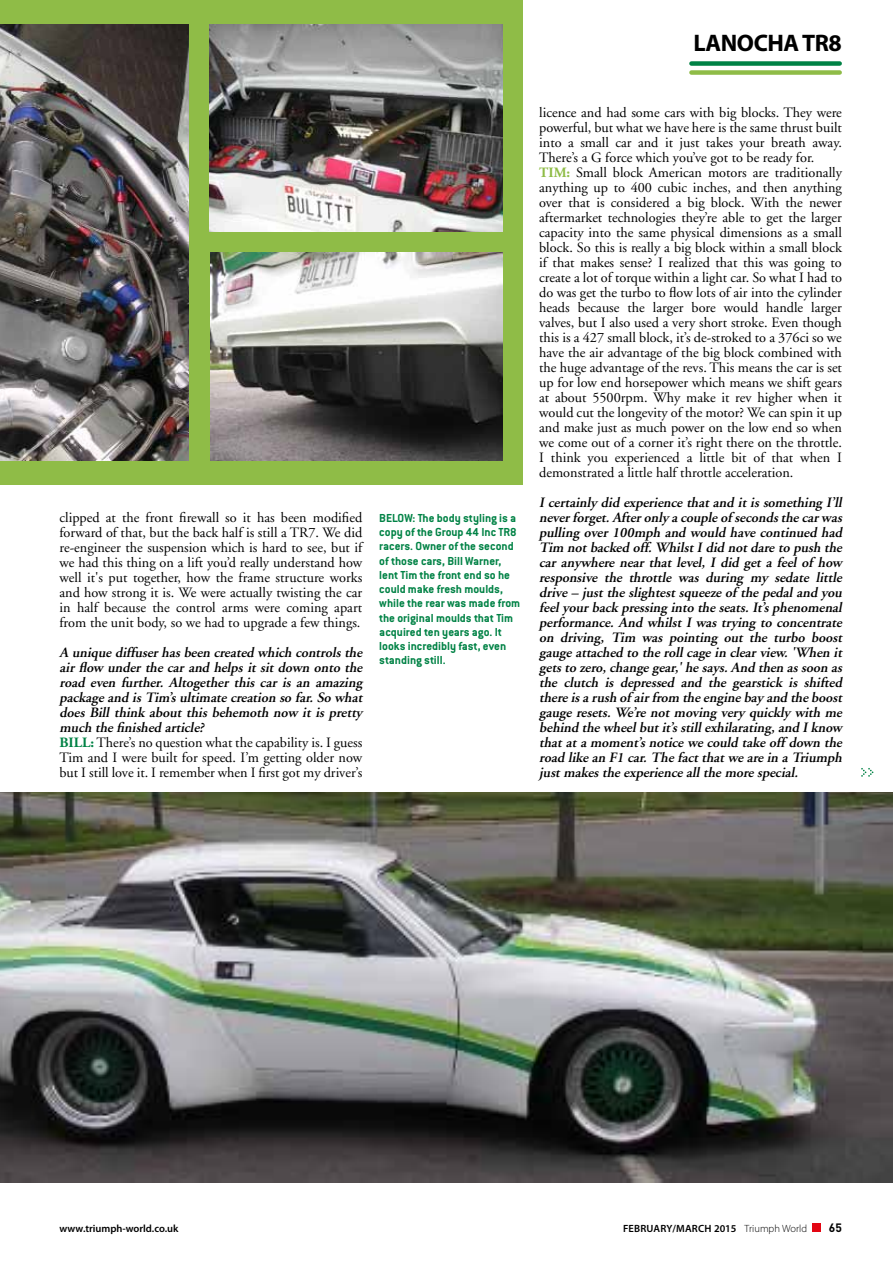
<style>
.page{position:relative;width:893px;height:1263px;background:#fff}
.page>*{position:absolute;margin:0;border:0;box-sizing:border-box;transform-origin:0 0}
.t1{font:700 24px "Myriad";letter-spacing:-.02em;color:#000}
.t2{font:14.25px/15px "Adobe Garamond";color:#000;text-align:justify}
.t3{font:italic 600 14.25px/15px "Adobe Garamond";color:#000}
.t4{font:700 12.75px/14.2px "Conduit ITC";color:#008245}
.t5{font:700 12px "DIN";color:#000}
.t6{font:600 10.5px "Myriad Pro";letter-spacing:.01em;color:#000}
.s1{font-weight:700;font-style:normal;color:#008245}
.s2{font-weight:400;font-style:normal}
.s3{font-weight:700;color:#8fbc47}
.s4{font-weight:300}
</style>
<div class="page">
<div style="left:813px;top:1223px;width:8px;height:9px;background:#e30613"></div>
<div style="left:691px;top:61px;width:149px;height:5px;background:#008245"></div>
<div style="left:691px;top:70px;width:149px;height:5px;background:#8fbc47"></div>
<div style="left:0;top:0;width:522px;height:485px;background:#8fbc47"></div>
<svg style="left:861px;top:768px;width:12px;height:9px"></svg>
<img style="left:209px;top:24px;width:293px;height:208px">
<img style="left:211px;top:253px;width:291px;height:207px">
<img style="left:0;top:24px;width:189px;height:436px">
<img style="left:0;top:793px;width:893px;height:389px">
<h1 class="t1" style="left:694px;top:31px;width:150px">LANOCHA TR8</h1>
<p class="t2" style="left:60px;top:510px;width:304px">clipped at the front firewall so it has been modified forward of that, but the back half is still a TR7. We did re-engineer the suspension which is hard to see, but if we had this thing on a lift you’d really understand how well it's put together, how the frame structure works and how strong it is. We were actually twisting the car in half because the control arms were coming apart from the unit body, so we had to upgrade a few things.</p>
<p class="t3" style="left:60px;top:645px;width:307px">A unique diffuserhasbeen created which controlsthe air flow under the car and help s it sit down onto the road even further. Altogether this car is an amazing p ackage and is Tim’s ultimate creation so far. So what does Bill think about this behemoth now it is p retty much the finished article?<br><span class="s1">BILL:</span> <span class="s2">There’s no question what the capability is. I guess Tim and I were built for speed. I’m getting older now but I still love it. I remember when I first got my driver’s</span></p>
<p class="t4" style="left:379px;top:510px;width:142px">BELOW: The body styling is a copy of the Group 44 Inc TR8 racers. Owner of the second of those cars, Bill Warner, lent Tim the front end so he could make fresh moulds, while the rear was made from the original moulds that Tim acquired ten years ago. It looks incredibly fast, even standing still.</p>
<p class="t2" style="left:539px;top:105px;width:304px;text-align:left">licence and had some cars with big blocks. They were powerful, but what we have here is the same thrust built into a small car and it just takes your breath away.<br>There’s a G force which you’ve got to be ready for.<br><span class="s3">TIM:</span> Small block American motors are traditionally anything up to 400 cubic inches, and then anything over that is considered a big block. With the newer aftermarket technologies they’re able to get the larger capacity into the same physical dimensions as a small block. So this is really a big block within a small block if that makes sense? I realized that this was going to create a lot of torque within a light car. So what I had to do was get the turbo to flow lots of air into the cylinder heads because the larger bore would handle larger valves, but I also used a very short stroke. Even though this is a 427 small block, it’s de-stroked to a 376ci so we have the air advantage of the big block combined with the huge advantage of the revs. This means the car is set up for low end horsepower which means we shift gears at about 5500rpm. Why make it rev higher when it would cut the longevity of the motor? We can spin it up and make just as much power on the low end so when we come out of a corner it’s right there on the throttle.<br>I think you experienced a little bit of that when I demonstrated a little half throttle acceleration.</p>
<p class="t3" style="left:539px;top:495px;width:307px;text-align:justify">I certainly did exp erience that and it is something I’ll neverforget.Afteronly a couple of secondsthe carwas p ulling over 100mph and would have continued had Tim notbacked off.WhilstIdid notdare to p ush the car anywhere near that level, I did get a feel of how resp onsive the throttle was during my sedate little drive – just the slightest squeeze of the p edal and you feelyourback p ressing into the seats.It’sphenomenal p erformance. And whilst I was trying to concentrate on driving, Tim was p ointing out the turbo boost gauge attached to the roll cage in clear view. 'When it getsto zero,change gear,'he says.And then assoon as the clutch is dep ressed and the gearstick is shifted there isa rush of airfrom the engine bay and the boost gauge resets. We’re not moving very quickly with me behind the wheelbutit’sstillexhilarating,and Iknow that at a moment’s notice we could take off down the road like an F1 car. The factthatwe are in a Triump h justmakesthe exp erience allthe more sp ecial.</p>
<p class="t6" style="left:60px;top:1222px;width:120px">www.triumph-world.co.uk</p>
<p class="t6" style="left:623px;top:1222px;width:186px">February/march 2015 <span class="s4">Triumph World</span></p>
<p class="t5" style="left:829px;top:1220px;width:15px">65</p>
</div>
